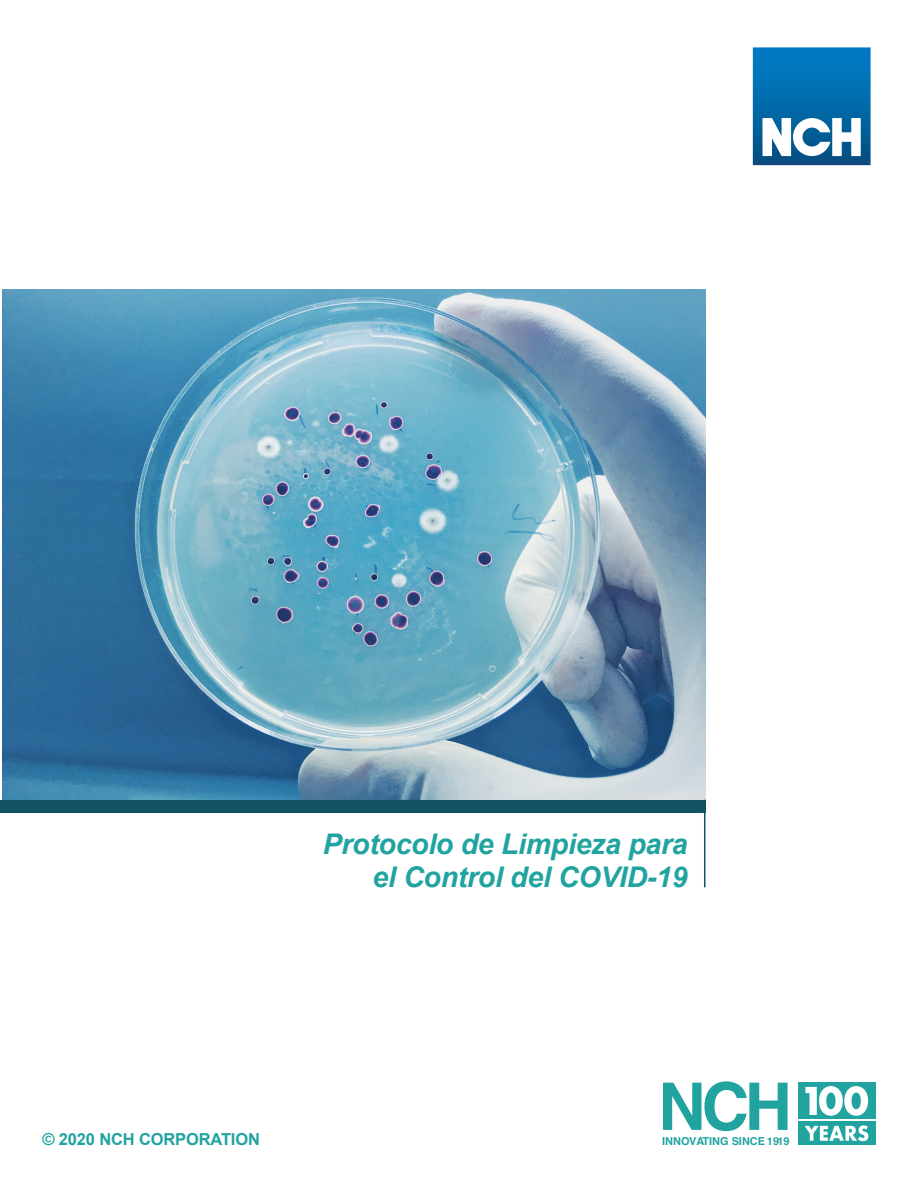
<style>
.page{position:relative;width:918px;height:1188px;background:#fff}
.page>*{position:absolute;margin:0;border:0;box-sizing:border-box;transform-origin:0 0}
.t1{font:italic 700 28.5px/33px "Arial";letter-spacing:-.01em;color:#21a3a0;text-align:right}
.t2{font:700 16.5px "Arial";letter-spacing:-.01em;color:#21a3a0}
.t3{font:700 10.95px "Helvetica";color:#21a3a0}
</style>
<div class="page">
<div style="left:0;top:800px;width:705px;height:12px;background:#115364"></div>
<img style="left:2px;top:290px;width:703px;height:510px">
<hr style="left:704px;top:800px;width:1px;height:87px;background:#115364">
<svg style="left:753px;top:47px;width:118px;height:118px"></svg>
<div style="left:798px;top:1082px;width:77px;height:37px;background:#21a3a0"></div>
<div style="left:798px;top:1121px;width:77px;height:24px;background:#21a3a0"></div>
<svg style="left:805px;top:1086px;width:63px;height:30px"></svg>
<svg style="left:805px;top:1125px;width:63px;height:16px"></svg>
<svg style="left:663px;top:1081px;width:125px;height:50px"></svg>
<p class="t1" style="left:323px;top:829px;width:367px">Protocolo de Limpieza para el Control del COVID-19</p>
<p class="t2" style="left:43px;top:1129px;width:219px">© 2020 NCH CORPORATION</p>
<p class="t3" style="left:662px;top:1133px;width:129px">INNOVATING SINCE 1919</p>
</div>
